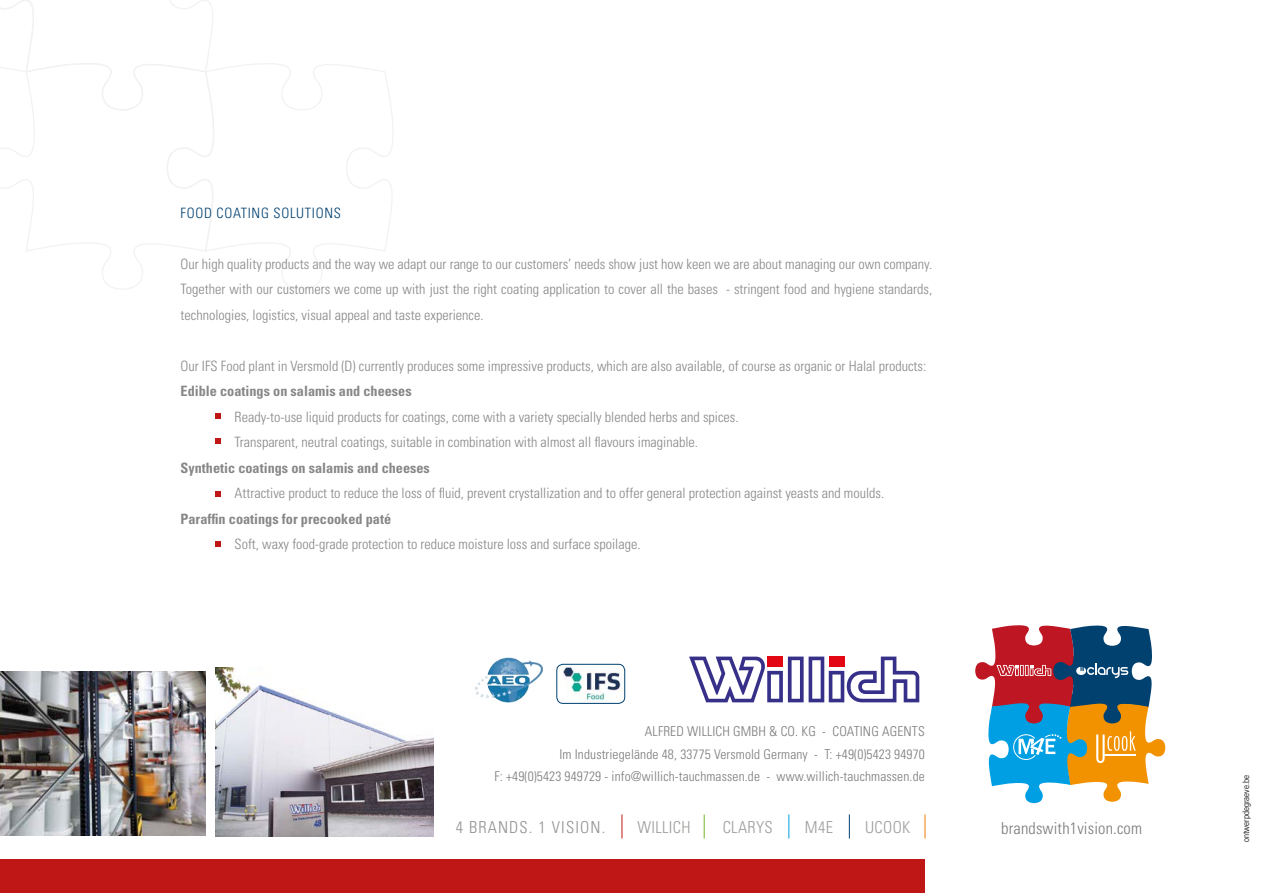
<style>
.page{position:relative;width:1263px;height:893px;background:#fff}
.page>*{position:absolute;margin:0;border:0;box-sizing:border-box;transform-origin:0 0}
.t1{font:300 condensed 16.5px "Univers";letter-spacing:.02em;color:#9d9d9c}
.t2{font:300 condensed 16.5px "Univers";letter-spacing:.01em;color:#7c7b7b}
.t3{font:300 condensed 16.5px "Univers";letter-spacing:.07em;color:#929292}
.t4{font:300 condensed 14.25px/25.5px "Univers";color:#878787;text-align:justify}
.t5{font:700 condensed 14.25px "Univers";color:#878787}
.t6{font:300 condensed 14.25px "Univers";letter-spacing:.05em;color:#004170}
.t7{font:300 condensed 13.5px/22.5px "Univers";letter-spacing:.01em;color:#7c7b7b;text-align:right}
.t8{font:300 condensed 9px "Univers";color:#000}
</style>
<div class="page">
<svg style="left:0;top:113px;width:166px;height:177px"></svg>
<svg style="left:167px;top:63px;width:226px;height:227px"></svg>
<div style="left:0;top:859px;width:925px;height:34px;background:#be1716"></div>
<svg style="left:689px;top:657px;width:230px;height:45px"></svg>
<img style="left:475px;top:657px;width:68px;height:46px">
<img style="left:558px;top:664px;width:67px;height:38px">
<div style="left:556px;top:664px;width:69px;height:40px;border:1px solid #004170;border-radius:6px"></div>
<img style="left:0;top:671px;width:206px;height:165px">
<img style="left:215px;top:667px;width:219px;height:169px">
<svg style="left:622px;top:814px;width:1px;height:24px"></svg>
<svg style="left:704px;top:814px;width:1px;height:24px"></svg>
<svg style="left:788px;top:814px;width:1px;height:24px"></svg>
<svg style="left:925px;top:814px;width:1px;height:24px"></svg>
<svg style="left:849px;top:814px;width:1px;height:24px"></svg>
<svg style="left:975px;top:625px;width:190px;height:178px"></svg>
<svg style="left:215px;top:414px;width:6px;height:5px"></svg>
<svg style="left:215px;top:438px;width:6px;height:5px"></svg>
<svg style="left:215px;top:491px;width:6px;height:5px"></svg>
<svg style="left:215px;top:541px;width:6px;height:5px"></svg>
<svg style="left:0;top:0;width:217px;height:111px"></svg>
<p class="t6" style="left:181px;top:204px;width:162px">FOOD COATING SOLUTIONS</p>
<p class="t4" style="left:181px;top:251px;width:753px">Our high quality products and the way we adapt our range to our customers’ needs show just how keen we are about managing our own company.<br>Together with our customers we come up with just the right coating application to cover all the bases - stringent food and hygiene standards, technologies, logistics, visual appeal and taste experience.</p>
<p class="t4" style="left:181px;top:353px;width:747px">Our IFS Food plant in Versmold (D) currently produces some impressive products, which are also available, of course as organic or Halal products:</p>
<p class="t5" style="left:181px;top:382px;width:233px">Edible coatings on salamis and cheeses</p>
<p class="t4" style="left:235px;top:404px;width:506px">Ready-to-use liquid products for coatings, come with a variety specially blended herbs and spices.<br>Transparent, neutral coatings, suitable in combination with almost all flavours imaginable.</p>
<p class="t5" style="left:181px;top:459px;width:251px">Synthetic coatings on salamis and cheeses</p>
<p class="t4" style="left:235px;top:480px;width:651px">Attractive product to reduce the loss of fluid, prevent crystallization and to offer general protection against yeasts and moulds.</p>
<p class="t5" style="left:181px;top:510px;width:212px">Paraffin coatings for precooked paté</p>
<p class="t4" style="left:235px;top:531px;width:407px">Soft, waxy food-grade protection to reduce moisture loss and surface spoilage.</p>
<p class="t7" style="left:494px;top:720px;width:432px">ALFRED WILLICH GMBH &amp; CO. KG - COATING AGENTS<br>Im Industriegelände 48, 33775 Versmold Germany - T: +49(0)5423 94970<br>F: +49(0)5423 949729 - info@willich-tauchmassen.de - www.willich-tauchmassen.de</p>
<p class="t3" style="left:456px;top:818px;width:151px">4 BRANDS. 1 VISION.</p>
<p class="t1" style="left:637px;top:817px;width:55px">WILLICH</p>
<p class="t1" style="left:723px;top:817px;width:52px">CLARYS</p>
<p class="t1" style="left:805px;top:817px;width:30px">M4E</p>
<p class="t1" style="left:865px;top:817px;width:47px">UCOOK</p>
<p class="t2" style="left:1001px;top:818px;width:142px">brandswith1vision.com</p>
<p class="t8" style="left:1241px;top:842px;width:68px;rotate:-90deg">ontwerpdegraeve.be</p>
</div>
